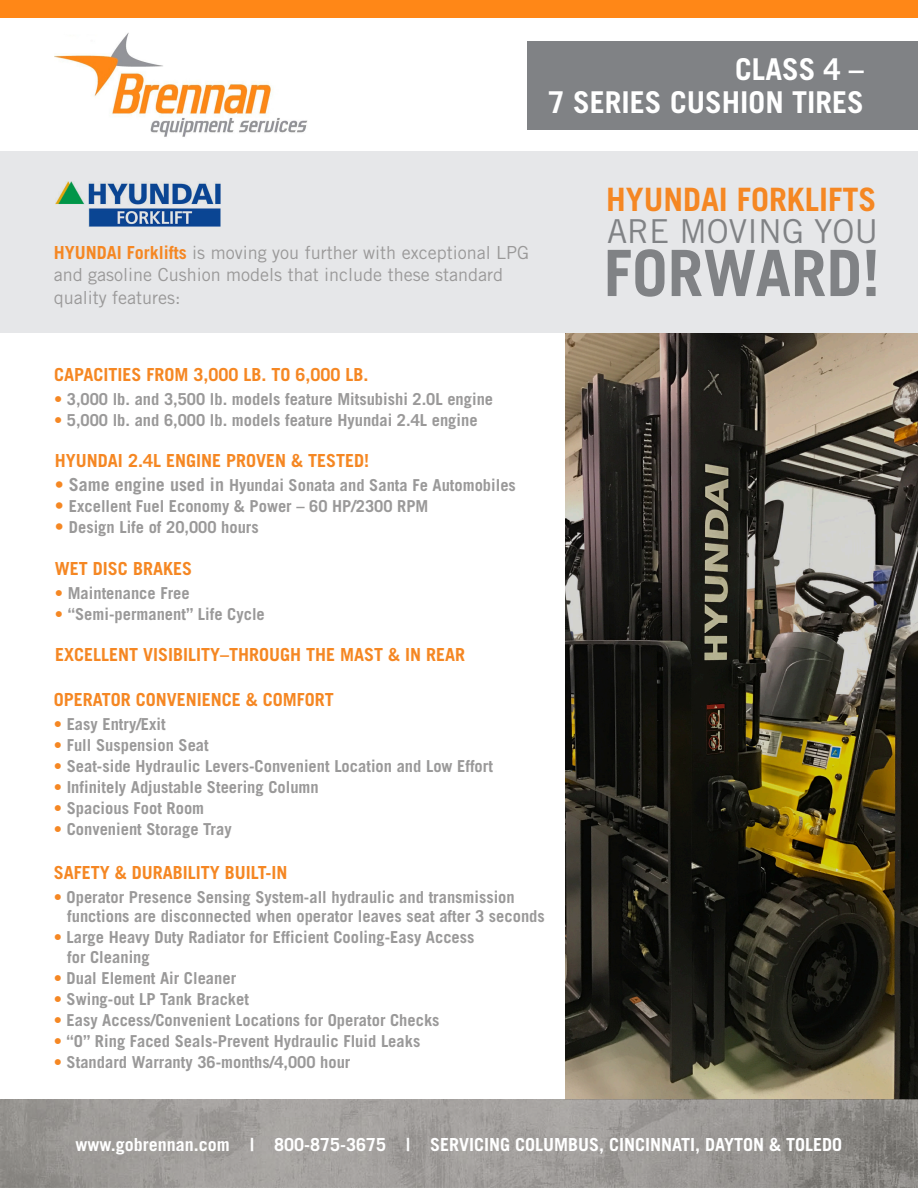
<style>
.page{position:relative;width:918px;height:1188px;background:#fff}
.page>*{position:absolute;margin:0;border:0;box-sizing:border-box;transform-origin:0 0}
.t1{font:700 63.9px "Trade Gothic LT Std";color:#808285}
.t2{font:33px "Trade Gothic LT Std";color:#808285}
.t3{font:700 32.25px "Trade Gothic LT Std";color:#f58723}
.t4{font:700 30.15px "Trade Gothic LT Std";color:#fff}
.t5{font:700 18px "Trade Gothic LT Std";color:#f58723}
.t6{font:18px/22.5px "Trade Gothic LT Std";color:#9a9999}
.t7{font:700 18px "Trade Gothic LT Std";color:#fff}
.t8{font:700 16.5px/19.5px "Trade Gothic LT Std";color:#9a9999}
.s1{font-weight:700;color:#f58723}
.s2{font-weight:300;color:#f58723}
.s3{font-weight:300;font-size:18px;color:#f58723}
.s4{font-size:18px}
</style>
<div class="page">
<img style="left:54px;top:32px;width:253px;height:105px">
<svg style="left:566px;top:333px;width:352px;height:767px;background:#474133"></svg>
<div style="left:0;top:0;width:918px;height:18px;background:#ff8717"></div>
<div style="left:527px;top:41px;width:391px;height:89px;background:#808285"></div>
<img style="left:0;top:1100px;width:918px;height:88px">
<div style="left:0;top:151px;width:918px;height:182px;background:#e6e7e9"></div>
<img style="left:55px;top:182px;width:165px;height:45px">
<p class="t4" style="left:735px;top:50px;width:130px">CLASS 4 –</p>
<p class="t4" style="left:548px;top:83px;width:317px">7 SERIES CUSHION TIRES</p>
<p class="t6" style="left:54px;top:241px;width:477px"><span class="s1">HYUNDAI Forklifts</span> is moving you further with exceptional LPG and gasoline Cushion models that include these standard quality features:</p>
<p class="t5" style="left:54px;top:363px;width:316px">CAPACITIES FROM 3,000 LB. TO 6,000 LB.</p>
<p class="t8" style="left:54px;top:389px;width:441px"><span class="s2">•</span> 3,000 lb. and 3,500 lb. models feature Mitsubishi 2.0L engine</p>
<p class="t8" style="left:54px;top:410px;width:425px"><span class="s2">•</span> 5,000 lb. and 6,000 lb. models feature Hyundai 2.4L engine</p>
<p class="t5" style="left:55px;top:449px;width:316px">HYUNDAI 2.4L ENGINE PROVEN &amp; TESTED!</p>
<p class="t8" style="left:55px;top:475px;width:462px"><span class="s3">•</span> <span class="s4">Same engine used in</span> Hyundai Sonata and Santa Fe Automobiles</p>
<p class="t8" style="left:55px;top:496px;width:375px"><span class="s3">•</span> Excellent Fuel Economy &amp; Power – 60 HP/2300 RPM</p>
<p class="t8" style="left:55px;top:517px;width:205px"><span class="s3">•</span> Design Life of 20,000 hours</p>
<p class="t5" style="left:55px;top:558px;width:139px">WET DISC BRAKES</p>
<p class="t8" style="left:55px;top:583px;width:136px"><span class="s2">•</span> Maintenance Free</p>
<p class="t8" style="left:55px;top:604px;width:211px"><span class="s2">•</span> “Semi-permanent” Life Cycle</p>
<p class="t5" style="left:55px;top:644px;width:412px">EXCELLENT VISIBILITY–THROUGH THE MAST &amp; IN REAR</p>
<p class="t5" style="left:54px;top:688px;width:282px">OPERATOR CONVENIENCE &amp; COMFORT</p>
<p class="t8" style="left:54px;top:714px;width:113px"><span class="s2">•</span> Easy Entry/Exit</p>
<p class="t8" style="left:54px;top:735px;width:156px"><span class="s2">•</span> Full Suspension Seat</p>
<p class="t8" style="left:54px;top:756px;width:441px"><span class="s2">•</span> Seat-side Hydraulic Levers-Convenient Location and Low Effort</p>
<p class="t8" style="left:54px;top:777px;width:266px"><span class="s2">•</span> Infinitely Adjustable Steering Column</p>
<p class="t8" style="left:54px;top:798px;width:152px"><span class="s2">•</span> Spacious Foot Room</p>
<p class="t8" style="left:54px;top:819px;width:179px"><span class="s2">•</span> Convenient Storage Tray</p>
<p class="t3" style="left:606px;top:180px;width:272px">HYUNDAI FORKLIFTS</p>
<p class="t2" style="left:607px;top:211px;width:273px">ARE MOVING YOU</p>
<p class="t1" style="left:604px;top:234px;width:278px">FORWARD!</p>
<p class="t5" style="left:54px;top:861px;width:235px">SAFETY &amp; DURABILITY BUILT-IN</p>
<p class="t8" style="left:67px;top:887px;width:479px;text-indent:-14px"><span class="s2">•</span> Operator Presence Sensing System-all hydraulic and transmission functions are disconnected when operator leaves seat after 3 seconds</p>
<p class="t8" style="left:67px;top:927px;width:409px;text-indent:-14px"><span class="s2">•</span> Large Heavy Duty Radiator for Efficient Cooling-Easy Access for Cleaning</p>
<p class="t8" style="left:54px;top:968px;width:184px"><span class="s2">•</span> Dual Element Air Cleaner</p>
<p class="t8" style="left:54px;top:989px;width:197px"><span class="s2">•</span> Swing-out LP Tank Bracket</p>
<p class="t8" style="left:54px;top:1010px;width:387px"><span class="s2">•</span> Easy Access/Convenient Locations for Operator Checks</p>
<p class="t8" style="left:54px;top:1031px;width:368px"><span class="s2">•</span> “O” Ring Faced Seals-Prevent Hydraulic Fluid Leaks</p>
<p class="t8" style="left:54px;top:1052px;width:298px"><span class="s2">•</span> Standard Warranty 36-months/4,000 hour</p>
<p class="t7" style="left:76px;top:1133px;width:768px">www.gobrennan.com | 800-875-3675 | SERVICING COLUMBUS, CINCINNATI, DAYTON &amp; TOLEDO</p>
</div>
